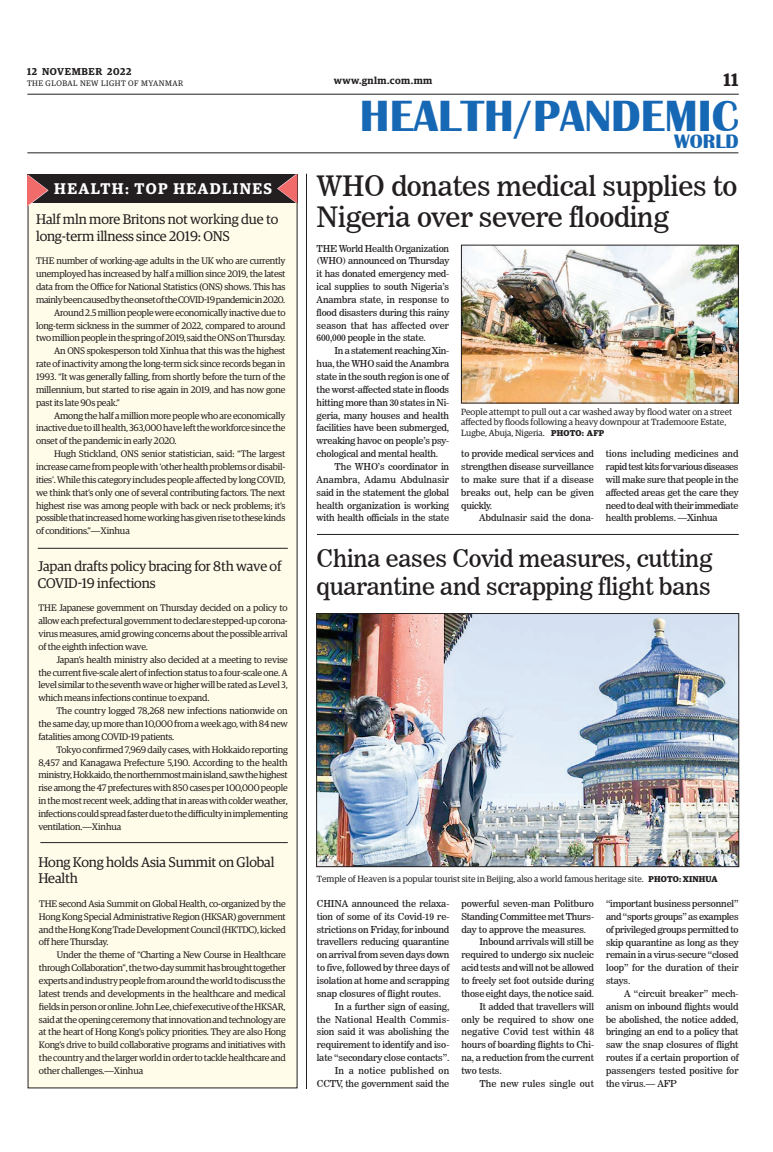
<style>
.page{position:relative;width:773px;height:1152px;background:#fff}
.page>*{position:absolute;margin:0;border:0;box-sizing:border-box;transform-origin:0 0}
.t1{font:700 45px "Britannic";color:#1768b4}
._2_Clm_Head{font:28px/31.6px "News 706 BT Roman C";letter-spacing:-.01em;color:#231f20}
._2_Clm_Head-2{font:24px/28.8px "News 706 BT Roman C";letter-spacing:-.01em;color:#231f20}
.t2{font:700 20px "Britannic";color:#1768b4}
.t3{font:600 18px "Guardian Egyp";color:#231f20}
._2nd_Body{font:600 15.5px "Guardian Egyp";letter-spacing:.09em;color:#fff}
.Brief_Head{font:14px/16.8px "Guardian Egyp";letter-spacing:-.01em;color:#231f20}
.t4{font:600 10px "Guardian Egyp";letter-spacing:.055em;color:#231f20}
.Brief_2nd_Body{font:9.5px/12.9px "Guardian Egyp";letter-spacing:-.02em;color:#231f20;text-align:justify}
._2nd_Body-2{font:9.5px/12.9px "News 706 BT Roman C";letter-spacing:-.01em;color:#231f20;text-align:justify}
.Brief_Body{font:9.5px/12.9px "Guardian Egyp";letter-spacing:-.025em;color:#231f20;text-align:justify}
.Normal_Para{font:9.5px/12.9px "News 706 BT Roman C";letter-spacing:-.01em;color:#231f20;text-align:justify}
._2nd_Body-3{font:9.5px "News 706 BT Roman C";letter-spacing:.015em;color:#231f20}
.t5{font:9px/10.8px "Guardian Egyp";color:#231f20}
.t6{font:8px "Guardian Egyp";letter-spacing:.06em;color:#231f20}
.s1{font-family:"News 706 BT Roman C"}
.s2{font-weight:700;font-size:8.5px}
</style>
<div class="page">
<hr style="left:27px;top:94px;width:711px;height:1px;background:#231f20">
<hr style="left:27px;top:153px;width:711px;height:1px;background:#231f20">
<div style="left:28px;top:179px;width:269px;height:909px;background:#fffde9"></div>
<div style="left:27px;top:174px;width:270px;height:29px;background:#231f20"></div>
<svg style="left:27px;top:174px;width:22px;height:32px"></svg>
<svg style="left:277px;top:174px;width:20px;height:30px"></svg>
<img style="left:318px;top:615px;width:418px;height:250px">
<div style="left:316px;top:613px;width:422px;height:254px;border:1px solid #231f20"></div>
<hr style="left:317px;top:534px;width:421px;height:1px;background:#231f20">
<img style="left:463px;top:247px;width:273px;height:154px">
<div style="left:461px;top:245px;width:277px;height:158px;border:1px solid #231f20"></div>
<hr style="left:38px;top:548px;width:250px;height:1px;background:#231f20">
<hr style="left:40px;top:842px;width:248px;height:1px;background:#231f20">
<hr style="left:306px;top:174px;width:1px;height:915px;background:#231f20">
<p class="t4" style="left:27px;top:64px;width:106px">12 NOVEMBER 2022</p>
<p class="t6" style="left:27px;top:78px;width:158px">THE GLOBAL NEW LIGHT OF MYANMAR</p>
<p class="_2nd_Body" style="left:54px;top:177px;width:219px">HEALTH: TOP HEADLINES</p>
<p class="Brief_Head" style="left:36px;top:210px;width:244px">Half mln more Britons not working due to long-term illness since 2019: ONS</p>
<p class="Brief_Body" style="left:36px;top:254px;width:251px">THE number of working-age adults in the UK who are currently unemployed has increased by half a million since 2019, the latest data from the Office for National Statistics (ONS) shows. This has mainly been caused by the onset of the COVID-19 pandemic in 2020.</p>
<p class="Brief_2nd_Body" style="left:36px;top:305px;width:251px;text-indent:18px">Around 2.5 million people were economically inactive due to long-term sickness in the summer of 2022, compared to around two million people in the spring of 2019, said the ONS on Thursday.</p>
<p class="Brief_2nd_Body" style="left:36px;top:344px;width:251px;text-indent:18px">An ONS spokesperson told Xinhua that this was the highest rate of inactivity among the long-term sick since records began in 1993. “It was generally falling, from shortly before the turn of the millennium, but started to rise again in 2019, and has now gone past its late 90s peak.”</p>
<p class="Brief_2nd_Body" style="left:36px;top:408px;width:251px;text-indent:18px">Among the half a million more people who are economically inactive due to ill health, 363,000 have left the workforce since the onset of the pandemic in early 2020.</p>
<p class="Brief_2nd_Body" style="left:36px;top:447px;width:251px;text-indent:18px">Hugh Stickland, ONS senior statistician, said: “The largest increase came from people with ‘other health problems or disabil&shy;ities’. While this category includes people affected by long COVID, we think that’s only one of several contributing factors. The next highest rise was among people with back or neck problems; it’s possible that increased home working has given rise to these kinds of conditions.”<span class="s1">—</span>Xinhua</p>
<p class="Brief_Head" style="left:38px;top:557px;width:245px">Japan drafts policy bracing for 8th wave of<br>COVID-19 infections</p>
<p class="Brief_Body" style="left:38px;top:601px;width:251px">THE Japanese government on Thursday decided on a policy to allow each prefectural government to declare stepped-up corona&shy;virus measures, amid growing concerns about the possible arrival of the eighth infection wave.</p>
<p class="Brief_2nd_Body" style="left:38px;top:652px;width:251px;text-indent:18px">Japan’s health ministry also decided at a meeting to revise the current five-scale alert of infection status to a four-scale one. A level similar to the seventh wave or higher will be rated as Level 3, which means infections continue to expand.</p>
<p class="Brief_2nd_Body" style="left:38px;top:704px;width:251px;text-indent:18px">The country logged 78,268 new infections nationwide on the same day, up more than 10,000 from a week ago, with 84 new fatalities among COVID-19 patients.</p>
<p class="Brief_2nd_Body" style="left:38px;top:742px;width:251px;text-indent:18px">Tokyo confirmed 7,969 daily cases, with Hokkaido reporting 8,457 and Kanagawa Prefecture 5,190. According to the health ministry, Hokkaido, the northernmost main island, saw the highest rise among the 47 prefectures with 850 cases per 100,000 people in the most recent week, adding that in areas with colder weather, infections could spread faster due to the difficulty in implementing ventilation.<span class="s1">—</span>Xinhua</p>
<p class="Brief_Head" style="left:38px;top:852px;width:237px">Hong Kong holds Asia Summit on Global<br>Health</p>
<p class="Brief_Body" style="left:39px;top:897px;width:248px">THE second Asia Summit on Global Health, co-organized by the Hong Kong Special Administrative Region (HKSAR) government and the Hong Kong Trade Development Council (HKTDC), kicked off here Thursday.</p>
<p class="Brief_2nd_Body" style="left:39px;top:948px;width:248px;text-indent:18px">Under the theme of “Charting a New Course in Healthcare through Collaboration”, the two-day summit has brought together experts and industry people from around the world to discuss the latest trends and developments in the healthcare and medical fields in person or online. John Lee, chief executive of the HKSAR, said at the opening ceremony that innovation and technology are at the heart of Hong Kong’s policy priorities. They are also Hong Kong’s drive to build collaborative programs and initiatives with the country and the larger world in order to tackle healthcare and other challenges.<span class="s1">—</span>Xinhua</p>
<p class="t4" style="left:334px;top:73px;width:100px">www.gnlm.com.mm</p>
<h3 class="t3" style="left:723px;top:67px;width:16px">11</h3>
<h1 class="t1" style="left:360px;top:91px;width:380px">HEALTH/PANDEMIC</h1>
<h3 class="t2" style="left:674px;top:130px;width:66px">WORLD</h3>
<p class="_2_Clm_Head" style="left:316px;top:170px;width:422px">WHO donates medical supplies to<br>Nigeria over severe flooding</p>
<p class="Normal_Para" style="left:316px;top:242px;width:134px">THE World Health Organization (WHO) announced on Thursday it has donated emergency med&shy;ical supplies to south Nigeria’s Anambra state, in response to flood disasters during this rainy season that has affected over 600,000 people in the state.</p>
<p class="_2nd_Body-2" style="left:316px;top:344px;width:134px;text-indent:18px">In a statement reaching Xin&shy;hua, the WHO said the Anambra state in the south region is one of the worst-affected state in floods hitting more than 30 states in Ni&shy;geria, many houses and health facilities have been submerged, wreaking havoc on people’s psy&shy;chological and mental health.</p>
<p class="_2nd_Body-2" style="left:316px;top:460px;width:134px;text-indent:18px">The WHO’s coordinator in Anambra, Adamu Abdulnasir said in the statement the global health organization is working with health officials in the state</p>
<p class="t5" style="left:461px;top:406px;width:272px">People attempt to pull out a car washed away by flood water on a street affected by floods following a heavy downpour at Trademoore Estate,<br>Lugbe, Abuja, Nigeria. <span class="s2">PHOTO: AFP</span></p>
<p class="_2nd_Body-2" style="left:461px;top:447px;width:134px">to provide medical services and strengthen disease surveillance to make sure that if a disease breaks out, help can be given quickly.</p>
<p class="_2nd_Body-2" style="left:479px;top:512px;width:116px">Abdulnasir said the dona-</p>
<p class="_2nd_Body-2" style="left:606px;top:447px;width:134px">tions including medicines and rapid test kits for various diseases will make sure that people in the affected areas get the care they need to deal with their immediate health problems. —Xinhua</p>
<p class="_2_Clm_Head-2" style="left:316px;top:543px;width:397px">China eases Covid measures, cutting quarantine and scrapping flight bans</p>
<p class="t5" style="left:317px;top:873px;width:402px">Temple of Heaven is a popular tourist site in Beijing, also a world famous heritage site. <span class="s2">PHOTO: XINHUA</span></p>
<p class="Normal_Para" style="left:317px;top:897px;width:134px">CHINA announced the relaxa&shy;tion of some of its Covid-19 re&shy;strictions on Friday, for inbound travellers reducing quarantine on arrival from seven days down to five, followed by three days of isolation at home and scrapping snap closures of flight routes.</p>
<p class="_2nd_Body-2" style="left:317px;top:1000px;width:134px;text-indent:18px">In a further sign of easing, the National Health Commis&shy;sion said it was abolishing the requirement to identify and iso&shy;late “secondary close contacts”.</p>
<p class="_2nd_Body-2" style="left:317px;top:1064px;width:134px;text-align:right">In a notice published on<br>CCTV, the government said the</p>
<p class="_2nd_Body-2" style="left:461px;top:897px;width:134px">powerful seven-man Politburo Standing Committee met Thurs&shy;day to approve the measures.</p>
<p class="_2nd_Body-2" style="left:461px;top:936px;width:134px;text-indent:18px">Inbound arrivals will still be required to undergo six nucleic acid tests and will not be allowed to freely set foot outside during those eight days, the notice said.</p>
<p class="_2nd_Body-2" style="left:461px;top:1000px;width:134px;text-indent:18px">It added that travellers will only be required to show one negative Covid test within 48 hours of boarding flights to Chi&shy;na, a reduction from the current two tests.</p>
<p class="_2nd_Body-3" style="left:479px;top:1078px;width:116px">The new rules single out</p>
<p class="_2nd_Body-2" style="left:606px;top:897px;width:134px">“important business personnel” and “sports groups” as examples of privileged groups permitted to skip quarantine as long as they remain in a virus-secure “closed loop” for the duration of their stays.</p>
<p class="_2nd_Body-2" style="left:606px;top:987px;width:134px;text-indent:18px">A “circuit breaker” mech&shy;anism on inbound flights would be abolished, the notice added, bringing an end to a policy that saw the snap closures of flight routes if a certain proportion of passengers tested positive for the virus.— AFP</p>
</div>
